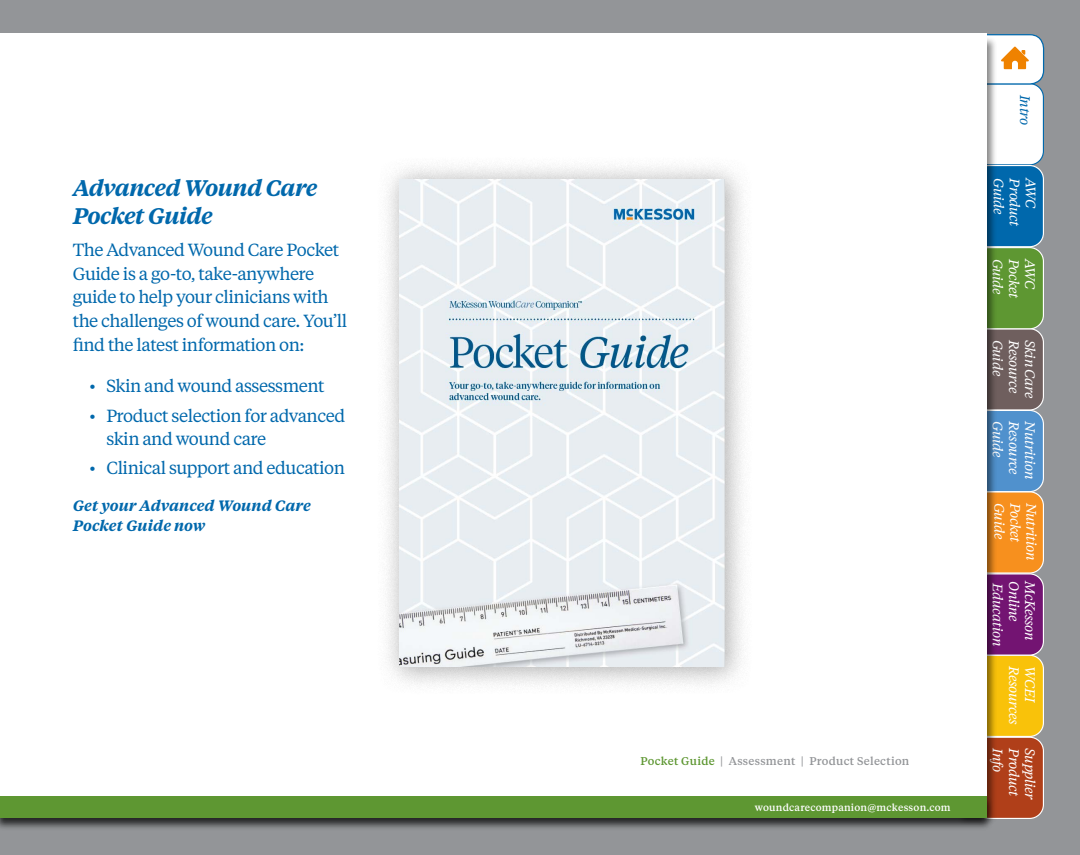
<style>
.page{position:relative;width:1080px;height:855px;background:#939598}
.page>*{position:absolute;margin:0;border:0;box-sizing:border-box;transform-origin:0 0}
.t1{font:italic 600 22.5px/27.5px "Tiempos Text";letter-spacing:-.03em;color:#0068ac}
.t2{font:17.5px/23.8px "Tiempos Text";letter-spacing:-.03em;color:#0068ac}
.t3{font:italic 600 15px/20px "Tiempos Text";color:#0068ac}
.t4{font:italic 13.75px "Tiempos Text";letter-spacing:-.03em;color:#fff}
.t5{font:italic 13.75px "Tiempos Text";color:#0068ac}
.t6{font:500 11.25px "Tiempos Text";letter-spacing:.02em;color:#939598}
.t7{font:500 10px "Tiempos Text";letter-spacing:.02em;color:#fff}
.s1{color:#5e9732}
</style>
<div class="page">
<div style="left:975px;top:84px;width:68px;height:81px;background:#fff;border-radius:14px"></div>
<div style="left:975px;top:83px;width:69px;height:82px;border:1px solid #0068ac;border-radius:14px"></div>
<div style="left:975px;top:655px;width:68px;height:81px;background:#f9c20a;border-radius:14px"></div>
<div style="left:975px;top:655px;width:69px;height:82px;border:1px solid #fff;border-radius:14px"></div>
<div style="left:975px;top:574px;width:68px;height:81px;background:#731472;border-radius:14px"></div>
<div style="left:975px;top:573px;width:69px;height:83px;border:1px solid #fff;border-radius:14px"></div>
<div style="left:975px;top:492px;width:68px;height:81px;background:#f7901e;border-radius:14px"></div>
<div style="left:975px;top:491px;width:69px;height:83px;border:1px solid #fff;border-radius:14px"></div>
<div style="left:975px;top:410px;width:68px;height:82px;background:#5091cd;border-radius:14px"></div>
<div style="left:975px;top:410px;width:69px;height:82px;border:1px solid #fff;border-radius:14px"></div>
<div style="left:975px;top:329px;width:68px;height:81px;background:#6f5f5e;border-radius:14px"></div>
<div style="left:975px;top:328px;width:69px;height:83px;border:1px solid #fff;border-radius:14px"></div>
<div style="left:975px;top:248px;width:68px;height:81px;background:#5e9732;border-radius:14px"></div>
<div style="left:975px;top:247px;width:69px;height:82px;border:1px solid #fff;border-radius:14px"></div>
<div style="left:975px;top:166px;width:68px;height:81px;background:#0068ac;border-radius:14px"></div>
<div style="left:975px;top:165px;width:69px;height:82px;border:1px solid #fff;border-radius:14px"></div>
<div style="left:975px;top:737px;width:68px;height:81px;background:#b03f19;border-radius:14px"></div>
<div style="left:975px;top:737px;width:69px;height:82px;border:1px solid #fff;border-radius:14px"></div>
<svg style="left:986px;top:33px;width:59px;height:52px;background:#e1d9ca"></svg>
<div style="left:957px;top:36px;width:41px;height:790px;background:#000;opacity:.47"></div>
<div style="left:0;top:34px;width:986px;height:777px;background:#fff"></div>
<div style="left:0;top:795px;width:993px;height:35px;background:#000;opacity:.75"></div>
<div style="left:0;top:796px;width:986px;height:22px;background:#5e9732"></div>
<div style="left:377px;top:156px;width:376px;height:539px;background:#000;opacity:.3"></div>
<img style="left:400px;top:179px;width:325px;height:487px">
<p class="t1" style="left:73px;top:173px;width:246px">Advanced Wound Care<br>Pocket Guide</p>
<p class="t2" style="left:73px;top:237px;width:276px">The Advanced Wound Care Pocket Guide is a go-to, take-anywhere guide to help your clinicians with the challenges of wound care. You’ll find the latest information on:</p>
<p class="t2" style="left:90px;top:373px;width:236px">• Skin and wound assessment</p>
<p class="t2" style="left:106px;top:404px;width:240px;line-height:22.5px;text-indent:-17px">• Product selection for advanced skin and wound care</p>
<p class="t2" style="left:90px;top:456px;width:257px">• Clinical support and education</p>
<p class="t3" style="left:73px;top:495px;width:240px">Get your Advanced Wound Care<br>Pocket Guide now</p>
<p class="t6" style="left:641px;top:754px;width:270px"><span class="s1">Pocket Guide</span> | Assessment | Product Selection</p>
<p class="t7" style="left:755px;top:800px;width:197px">woundcarecompanion@mckesson.com</p>
<p class="t5" style="left:1034px;top:95px;width:32px;rotate:90deg">Intro</p>
<p class="t4" style="left:1008px;top:178px;width:38px;rotate:90deg">Guide</p>
<p class="t4" style="left:1024px;top:178px;width:50px;rotate:90deg">Product</p>
<p class="t4" style="left:1040px;top:178px;width:32px;rotate:90deg">AWC</p>
<p class="t4" style="left:1007px;top:259px;width:38px;rotate:90deg">Guide</p>
<p class="t4" style="left:1023px;top:259px;width:41px;rotate:90deg">Pocket</p>
<p class="t4" style="left:1039px;top:259px;width:32px;rotate:90deg">AWC</p>
<p class="t4" style="left:1007px;top:340px;width:38px;rotate:90deg">Guide</p>
<p class="t4" style="left:1023px;top:340px;width:55px;rotate:90deg">Resource</p>
<p class="t4" style="left:1039px;top:340px;width:60px;rotate:90deg">Skin Care</p>
<p class="t4" style="left:1007px;top:421px;width:38px;rotate:90deg">Guide</p>
<p class="t4" style="left:1023px;top:421px;width:55px;rotate:90deg">Resource</p>
<p class="t4" style="left:1039px;top:421px;width:59px;rotate:90deg">Nutrition</p>
<p class="t4" style="left:1009px;top:503px;width:38px;rotate:90deg">Guide</p>
<p class="t4" style="left:1025px;top:503px;width:41px;rotate:90deg">Pocket</p>
<p class="t4" style="left:1041px;top:503px;width:59px;rotate:90deg">Nutrition</p>
<p class="t4" style="left:1007px;top:583px;width:65px;rotate:90deg">Education</p>
<p class="t4" style="left:1023px;top:581px;width:42px;rotate:90deg">Online</p>
<p class="t4" style="left:1039px;top:581px;width:61px;rotate:90deg">McKesson</p>
<p class="t4" style="left:1023px;top:666px;width:60px;rotate:90deg">Resources</p>
<p class="t4" style="left:1039px;top:666px;width:38px;rotate:90deg">WCEI</p>
<p class="t4" style="left:1007px;top:748px;width:26px;rotate:90deg">Info</p>
<p class="t4" style="left:1023px;top:748px;width:50px;rotate:90deg">Product</p>
<p class="t4" style="left:1039px;top:748px;width:54px;rotate:90deg">Supplier</p>
</div>
